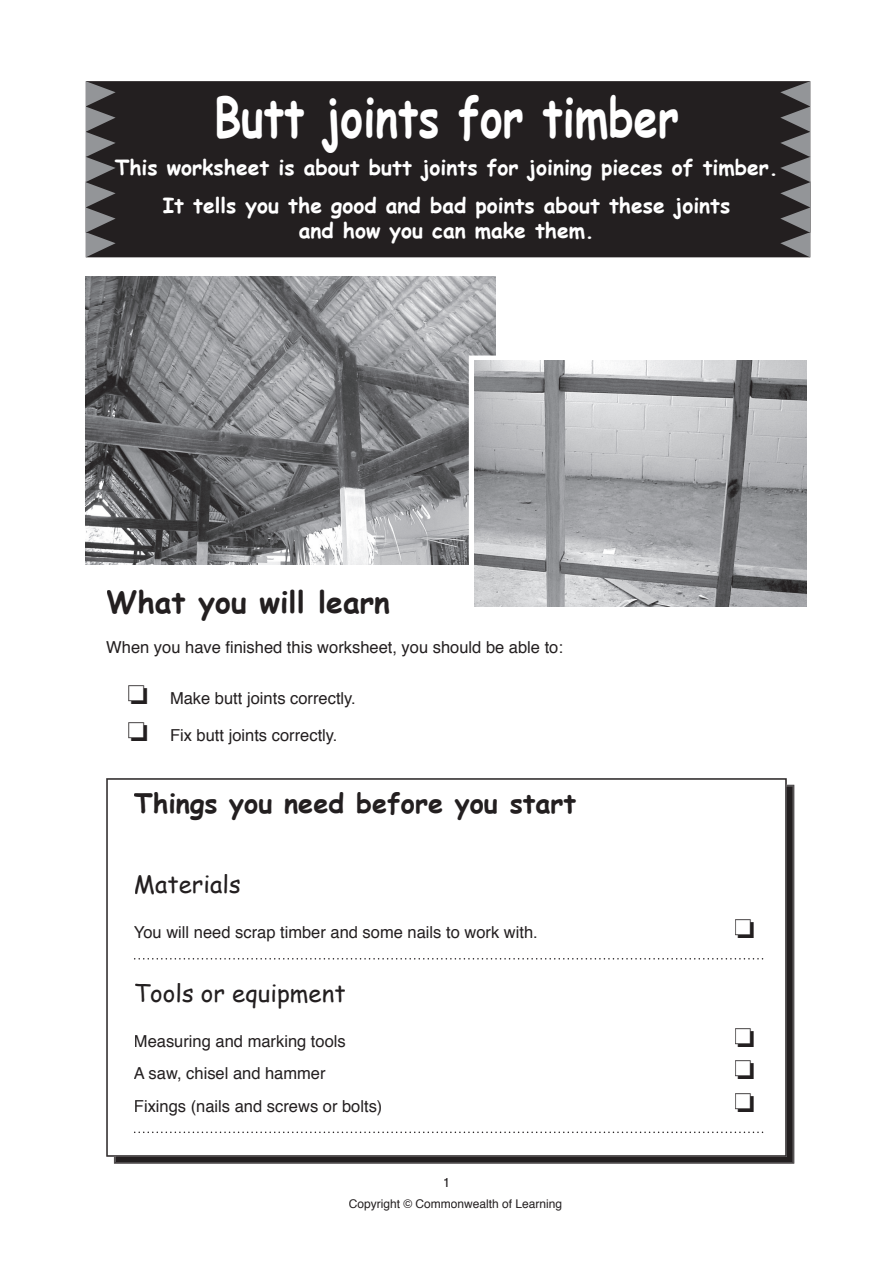
<style>
.page{position:relative;width:893px;height:1263px;background:#fff}
.page>*{position:absolute;margin:0;border:0;box-sizing:border-box;transform-origin:0 0}
.t1{font:700 54px "Comic Sans MS";color:#fff;scale:.8 1}
.t2{font:700 30px "Comic Sans MS";color:#231f20}
.t3{font:700 27px "Comic Sans MS";color:#231f20}
.t4{font:24px "Comic Sans MS";color:#231f20}
.t5{font:700 21px/38px "Comic Sans MS";color:#fff;text-align:center}
.t6{font:16.5px "Helvetica";color:#231f20}
.t7{font:13.5px "Helvetica";color:#231f20}
.t8{font:12px "Helvetica";color:#231f20}
</style>
<div class="page">
<img style="left:85px;top:276px;width:410px;height:289px">
<svg style="left:469px;top:355px;width:338px;height:243px"></svg>
<div style="left:116px;top:233px;width:484px;height:24px;background:#231f20"></div>
<div style="left:116px;top:81px;width:484px;height:76px;background:#231f20"></div>
<div style="left:116px;top:157px;width:484px;height:76px;background:#231f20"></div>
<svg style="left:86px;top:81px;width:30px;height:176px;background:#5a585a"></svg>
<svg style="left:600px;top:81px;width:210px;height:176px;background:#2a2628"></svg>
<svg style="left:115px;top:785px;width:679px;height:378px;background:#302c2d"></svg>
<svg style="left:107px;top:779px;width:679px;height:377px"></svg>
<svg style="left:134px;top:958px;width:629px;height:1px"></svg>
<svg style="left:134px;top:1131px;width:629px;height:2px"></svg>
<div style="left:134px;top:792px;width:442px;height:29px;background:#fff"></div>
<div style="left:135px;top:874px;width:105px;height:20px;background:#fff"></div>
<div style="left:134px;top:926px;width:404px;height:16px;background:#fff"></div>
<div style="left:135px;top:983px;width:210px;height:26px;background:#fff"></div>
<div style="left:135px;top:1035px;width:211px;height:16px;background:#fff"></div>
<div style="left:134px;top:1067px;width:192px;height:15px;background:#fff"></div>
<div style="left:135px;top:1100px;width:247px;height:15px;background:#fff"></div>
<img style="left:474px;top:361px;width:332px;height:245px">
<svg style="left:735px;top:919px;width:19px;height:19px"></svg>
<svg style="left:735px;top:1028px;width:19px;height:19px"></svg>
<svg style="left:735px;top:1060px;width:19px;height:19px"></svg>
<svg style="left:735px;top:1093px;width:19px;height:19px"></svg>
<h1 class="t1" style="left:214px;top:77px;width:582px">Butt joints for timber</h1>
<p class="t5" style="left:115px;top:147px;width:665px">This worksheet is about butt joints for joining pieces of timber.<br>It tells you the good and bad points about these joints</p>
<p class="t5" style="left:299px;top:210px;width:297px">and how you can make them.</p>
<h2 class="t2" style="left:106px;top:580px;width:285px">What you will learn</h2>
<p class="t6" style="left:106px;top:636px;width:458px">When you have finished this worksheet, you should be able to:</p>
<p class="t6" style="left:170px;top:687px;width:187px">Make butt joints correctly.</p>
<p class="t6" style="left:170px;top:724px;width:169px">Fix butt joints correctly.</p>
<h3 class="t3" style="left:134px;top:784px;width:444px">Things you need before you start</h3>
<h3 class="t4" style="left:134px;top:867px;width:108px">Materials</h3>
<p class="t6" style="left:134px;top:921px;width:405px">You will need scrap timber and some nails to work with.</p>
<h3 class="t4" style="left:134px;top:975px;width:213px">Tools or equipment</h3>
<p class="t6" style="left:134px;top:1030px;width:213px">Measuring and marking tools</p>
<p class="t6" style="left:134px;top:1062px;width:193px">A saw, chisel and hammer</p>
<p class="t6" style="left:134px;top:1095px;width:250px">Fixings (nails and screws or bolts)</p>
<p class="t7" style="left:443px;top:1173px;width:9px">1</p>
<p class="t8" style="left:349px;top:1196px;width:215px">Copyright © Commonwealth of Learning</p>
</div>
